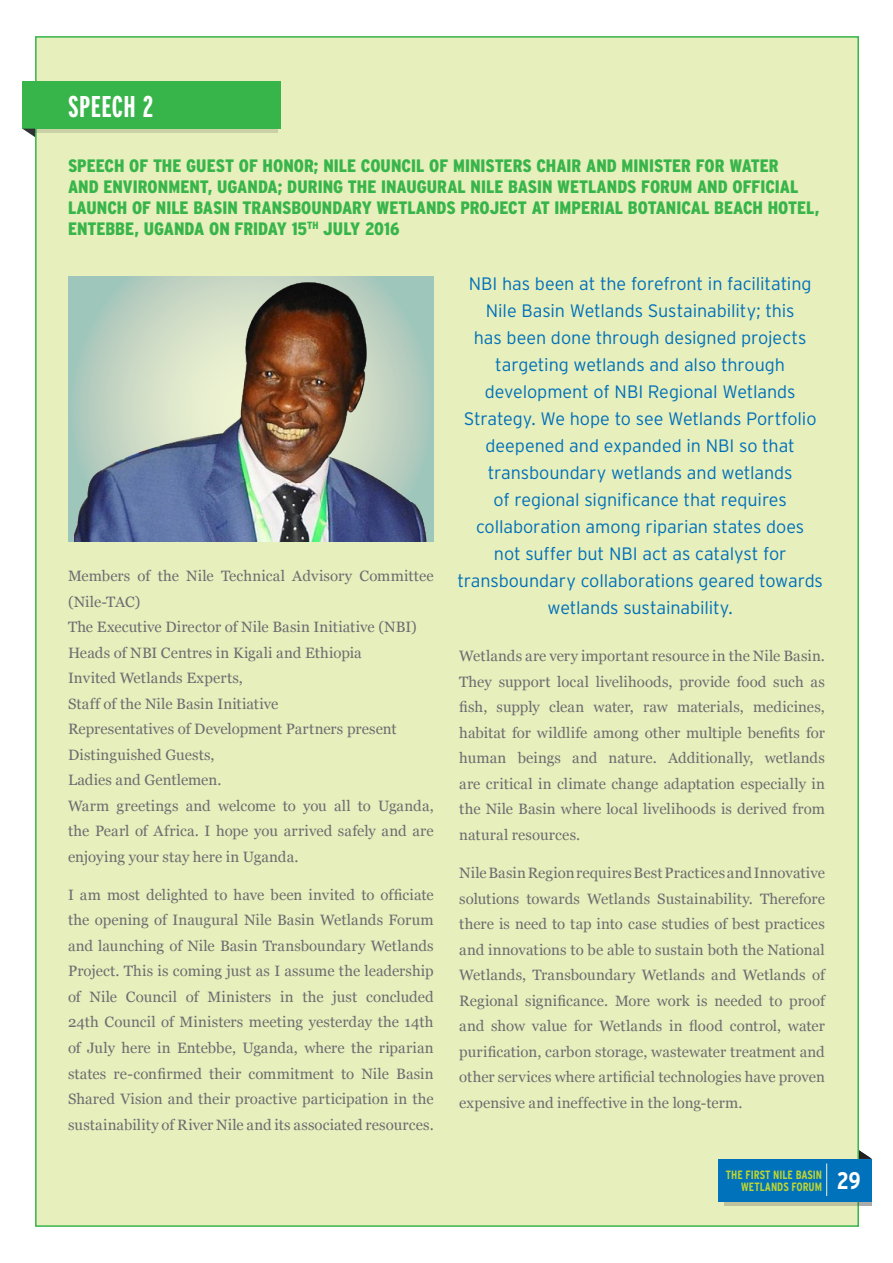
<style>
.page{position:relative;width:893px;height:1263px;background:#fff}
.page>*{position:absolute;margin:0;border:0;box-sizing:border-box;transform-origin:0 0}
.Heading{font:700 extra-condensed 30px "Interstate";letter-spacing:.015em;color:#fff}
.t1{font:700 condensed 24px "Interstate";color:#fff}
.Extract{font:300 18px/27px "Interstate";letter-spacing:-.005em;color:#0070ba;text-align:center}
.bodu_sub_sub{font:900 condensed 18px/21px "Interstate";color:#38b54a}
.Body{font:15px/25.5px "Georgia";letter-spacing:.005em;color:#6c6d70;text-align:justify}
.t2{font:700 condensed 12px/12px "Interstate";color:#bfd630;text-align:right;scale:.96 1}
</style>
<div class="page">
<div style="left:35px;top:36px;width:824px;height:1191px;background:#e7efbc;border:2px solid #38b54a"></div>
<div style="left:35px;top:88px;width:242px;height:45px;background:#cad1a6"></div>
<div style="left:22px;top:81px;width:259px;height:48px;background:#38b54a"></div>
<svg style="left:23px;top:129px;width:12px;height:8px"></svg>
<svg style="left:68px;top:276px;width:366px;height:265px;background:#a4c8bc"></svg>
<img style="left:74px;top:280px;width:354px;height:261px">
<svg style="left:724px;top:1201px;width:148px;height:4px"></svg>
<div style="left:718px;top:1159px;width:154px;height:42px;background:#0072bc"></div>
<svg style="left:859px;top:1150px;width:13px;height:9px"></svg>
<hr style="left:826px;top:1163px;width:1px;height:33px;background:#eff5d5">
<p class="Heading" style="left:68px;top:90px;width:86px">SPEECH 2</p>
<p class="bodu_sub_sub" style="left:68px;top:155px;width:753px">SPEECH OF THE GUEST OF HONOR; NILE COUNCIL OF MINISTERS CHAIR AND MINISTER FOR WATER<br>AND ENVIRONMENT, UGANDA; DURING THE INAUGURAL NILE BASIN WETLANDS FORUM AND OFFICIAL LAUNCH OF NILE BASIN TRANSBOUNDARY WETLANDS PROJECT AT IMPERIAL BOTANICAL BEACH HOTEL, ENTEBBE, UGANDA ON FRIDAY 15<sup>TH</sup> JULY 2016</p>
<p class="Body" style="left:68px;top:563px;width:367px">Members of the Nile Technical Advisory Committee (Nile-TAC)</p>
<p class="Body" style="left:68px;top:614px;width:350px">The Executive Director of Nile Basin Initiative (NBI)</p>
<p class="Body" style="left:68px;top:640px;width:295px">Heads of NBI Centres in Kigali and Ethiopia</p>
<p class="Body" style="left:68px;top:665px;width:176px">Invited Wetlands Experts,</p>
<p class="Body" style="left:68px;top:691px;width:212px">Staff of the Nile Basin Initiative</p>
<p class="Body" style="left:68px;top:716px;width:330px">Representatives of Development Partners present</p>
<p class="Body" style="left:68px;top:742px;width:148px">Distinguished Guests,</p>
<p class="Body" style="left:68px;top:767px;width:155px">Ladies and Gentlemen.</p>
<p class="Body" style="left:68px;top:793px;width:367px">Warm greetings and welcome to you all to Uganda, the Pearl of Africa. I hope you arrived safely and are enjoying your stay here in Uganda.</p>
<p class="Body" style="left:68px;top:882px;width:367px">I am most delighted to have been invited to officiate the opening of Inaugural Nile Basin Wetlands Forum and launching of Nile Basin Transboundary Wetlands Project. This is coming just as I assume the leadership of Nile Council of Ministers in the just concluded 24th Council of Ministers meeting yesterday the 14th of July here in Entebbe, Uganda, where the riparian states re-confirmed their commitment to Nile Basin Shared Vision and their proactive participation in the sustainability of River Nile and its associated resources.</p>
<p class="Extract" style="left:457px;top:270px;width:367px">NBI has been at the forefront in facilitating Nile Basin Wetlands Sustainability; this<br>has been done through designed projects targeting wetlands and also through development of NBI Regional Wetlands Strategy. We hope to see Wetlands Portfolio deepened and expanded in NBI so that transboundary wetlands and wetlands<br>of regional significance that requires collaboration among riparian states does<br>not suffer but NBI act as catalyst for transboundary collaborations geared towards wetlands sustainability.</p>
<p class="Body" style="left:459px;top:643px;width:367px">Wetlands are very important resource in the Nile Basin.<br>They support local livelihoods, provide food such as fish, supply clean water, raw materials, medicines, habitat for wildlife among other multiple benefits for human beings and nature. Additionally, wetlands are critical in climate change adaptation especially in the Nile Basin where local livelihoods is derived from natural resources.</p>
<p class="Body" style="left:459px;top:860px;width:367px">Nile Basin Region requires Best Practices and Innovative solutions towards Wetlands Sustainability. Therefore there is need to tap into case studies of best practices and innovations to be able to sustain both the National Wetlands, Transboundary Wetlands and Wetlands of Regional significance. More work is needed to proof and show value for Wetlands in flood control, water purification, carbon storage, wastewater treatment and other services where artificial technologies have proven expensive and ineffective in the long-term.</p>
<p class="t2" style="left:726px;top:1168px;width:102px">THE FIRST NILE BASIN<br>WETLANDS FORUM</p>
<p class="t1" style="left:837px;top:1167px;width:26px">29</p>
</div>
